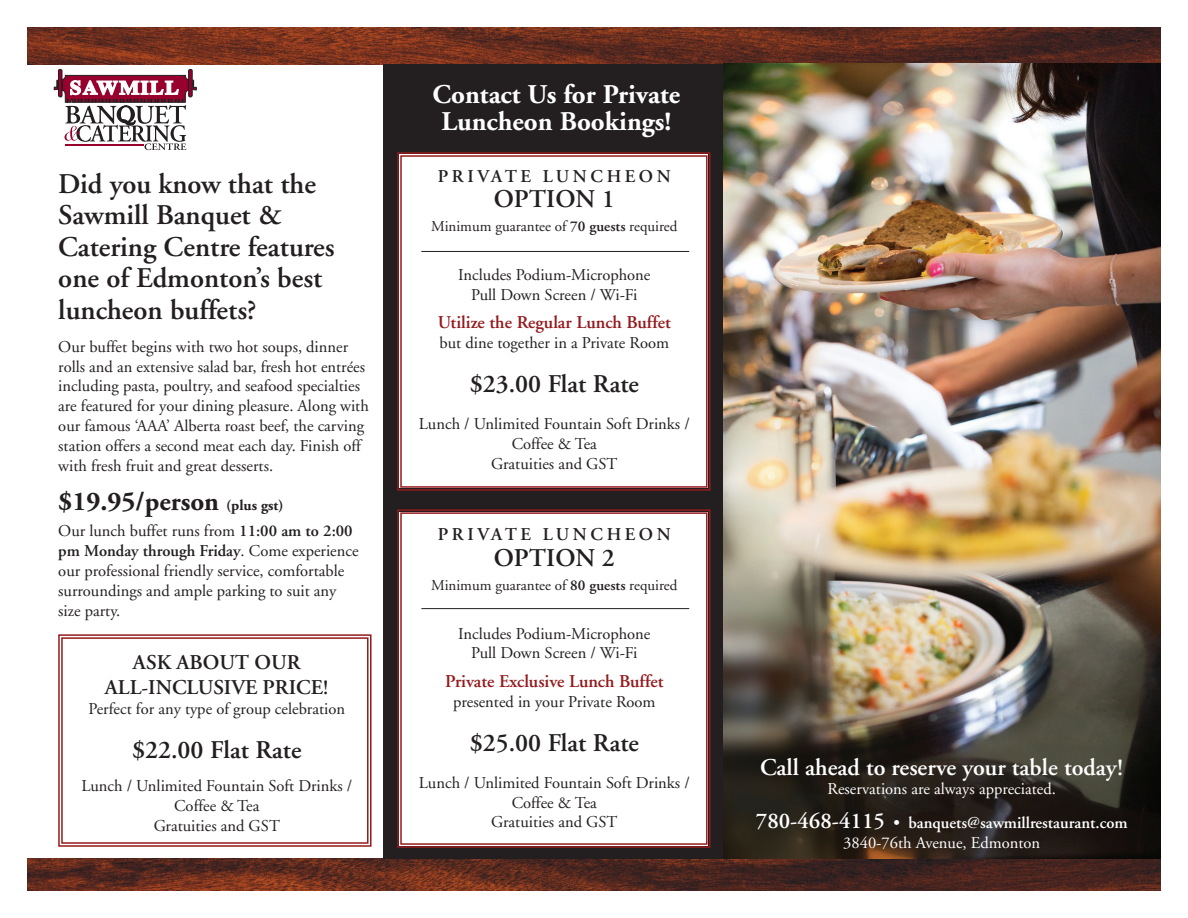
<style>
.page{position:relative;width:1188px;height:918px;background:#fff}
.page>*{position:absolute;margin:0;border:0;box-sizing:border-box;transform-origin:0 0}
.t1{font:600 28.5px/31.5px "Adobe Garamond";color:#231f20}
.t2{font:700 27px/27px "Adobe Garamond";color:#fff;text-align:center}
.t3{font:700 27px "Adobe Garamond";color:#231f20}
.t4{font:600 25.5px "Adobe Garamond";color:#231f20}
.t5{font:600 24px "Adobe Garamond";color:#fff}
.t6{font:600 21px/25.2px "Adobe Garamond";color:#231f20;text-align:center}
.t7{font:600 18px "Adobe Garamond";color:#941a1d}
.t8{font:600 18px "Adobe Garamond";letter-spacing:.2em;color:#231f20}
.t9{font:16.5px/19.8px "Adobe Garamond";color:#231f20;text-align:center}
.t10{font:16.5px/33.8px "Adobe Garamond";color:#fff;text-align:center}
.t11{font:15px "Adobe Garamond";color:#231f20}
.s1{font-size:15px}
.s2{font-weight:600}
.s3{font-weight:600;font-size:22.5px}
</style>
<div class="page">
<img style="left:27px;top:27px;width:1134px;height:37px">
<img style="left:27px;top:859px;width:1134px;height:32px">
<svg style="left:54px;top:69px;width:143px;height:81px"></svg>
<hr style="left:65px;top:144px;width:79px;height:2px;background:#98012d">
<div style="left:383px;top:64px;width:341px;height:795px;background:#231f20"></div>
<svg style="left:58px;top:634px;width:314px;height:213px"></svg>
<div style="left:61px;top:637px;width:308px;height:207px;border:1px solid #941a1d"></div>
<div style="left:397px;top:152px;width:314px;height:339px;background:#fff"></div>
<div style="left:400px;top:155px;width:308px;height:333px;border:1px solid #941a1d"></div>
<div style="left:397px;top:509px;width:314px;height:339px;background:#fff"></div>
<div style="left:400px;top:512px;width:308px;height:333px;border:1px solid #941a1d"></div>
<img style="left:724px;top:64px;width:437px;height:795px">
<hr style="left:421px;top:251px;width:268px;height:1px;background:#231f20">
<hr style="left:421px;top:608px;width:268px;height:1px;background:#231f20">
<h1 class="t1" style="left:58px;top:168px;width:278px">Did you know that the<br>Sawmill Banquet &amp;<br>Catering Centre features one of Edmonton’s best luncheon buffets?</h1>
<p class="t9" style="left:58px;top:337px;width:312px;text-align:left">Our buffet begins with two hot soups, dinner rolls and an extensive salad bar, fresh hot entrées including pasta, poultry, and seafood specialties are featured for your dining pleasure. Along with our famous ‘AAA’ Alberta roast beef, the carving station offers a second meat each day. Finish off with fresh fruit and great desserts.</p>
<h2 class="t3" style="left:58px;top:487px;width:227px">$19.95/person <span class="s1">(plus gst)</span></h2>
<p class="t9" style="left:58px;top:522px;width:302px;text-align:left">Our lunch buffet runs from <span class="s2">11:00 am to 2:00 pm Monday through Friday</span>. Come experience our professional friendly service, comfortable surroundings and ample parking to suit any size party.</p>
<p class="t6" style="left:105px;top:650px;width:225px">ASK ABOUT OUR<br>ALL-INCLUSIVE PRICE!</p>
<p class="t9" style="left:89px;top:699px;width:258px">Perfect for any type of group celebration</p>
<h3 class="t4" style="left:132px;top:736px;width:171px">$22.00 Flat Rate</h3>
<p class="t9" style="left:81px;top:777px;width:272px">Lunch / Unlimited Fountain Soft Drinks /<br>Coffee &amp; Tea<br>Gratuities and GST</p>
<h2 class="t2" style="left:433px;top:81px;width:249px">Contact Us for Private<br>Luncheon Bookings!</h2>
<p class="t8" style="left:438px;top:166px;width:235px">PRIVATE LUNCHEON</p>
<h3 class="t4" style="left:494px;top:185px;width:123px">OPTION 1</h3>
<p class="t11" style="left:431px;top:219px;width:248px">Minimum guarantee of <span class="s2">70 guests</span> required</p>
<p class="t9" style="left:458px;top:265px;width:194px">Includes Podium-Microphone<br>Pull Down Screen / Wi-Fi</p>
<p class="t7" style="left:438px;top:313px;width:235px">Utilize the Regular Lunch Buffet</p>
<p class="t9" style="left:440px;top:333px;width:231px">but dine together in a Private Room</p>
<h3 class="t4" style="left:470px;top:370px;width:171px">$23.00 Flat Rate</h3>
<p class="t9" style="left:419px;top:414px;width:272px">Lunch / Unlimited Fountain Soft Drinks /<br>Coffee &amp; Tea<br>Gratuities and GST</p>
<p class="t8" style="left:438px;top:525px;width:235px">PRIVATE LUNCHEON</p>
<h3 class="t4" style="left:494px;top:544px;width:123px">OPTION 2</h3>
<p class="t11" style="left:431px;top:577px;width:248px">Minimum guarantee of <span class="s2">80 guests</span> required</p>
<p class="t9" style="left:458px;top:624px;width:194px">Includes Podium-Microphone<br>Pull Down Screen / Wi-Fi</p>
<p class="t7" style="left:445px;top:671px;width:220px">Private Exclusive Lunch Buffet</p>
<p class="t9" style="left:453px;top:692px;width:204px">presented in your Private Room</p>
<h3 class="t4" style="left:470px;top:729px;width:171px">$25.00 Flat Rate</h3>
<p class="t9" style="left:419px;top:773px;width:272px">Lunch / Unlimited Fountain Soft Drinks /<br>Coffee &amp; Tea<br>Gratuities and GST</p>
<h3 class="t5" style="left:760px;top:754px;width:365px">Call ahead to reserve your table today!</h3>
<p class="t10" style="left:756px;top:773px;width:373px">Reservations are always appreciated.<br><span class="s3">780-468-4115</span> <span class="s2">• banquets@sawmillrestaurant.com</span></p>
<p class="t10" style="left:843px;top:826px;width:198px">3840-76th Avenue, Edmonton</p>
</div>
